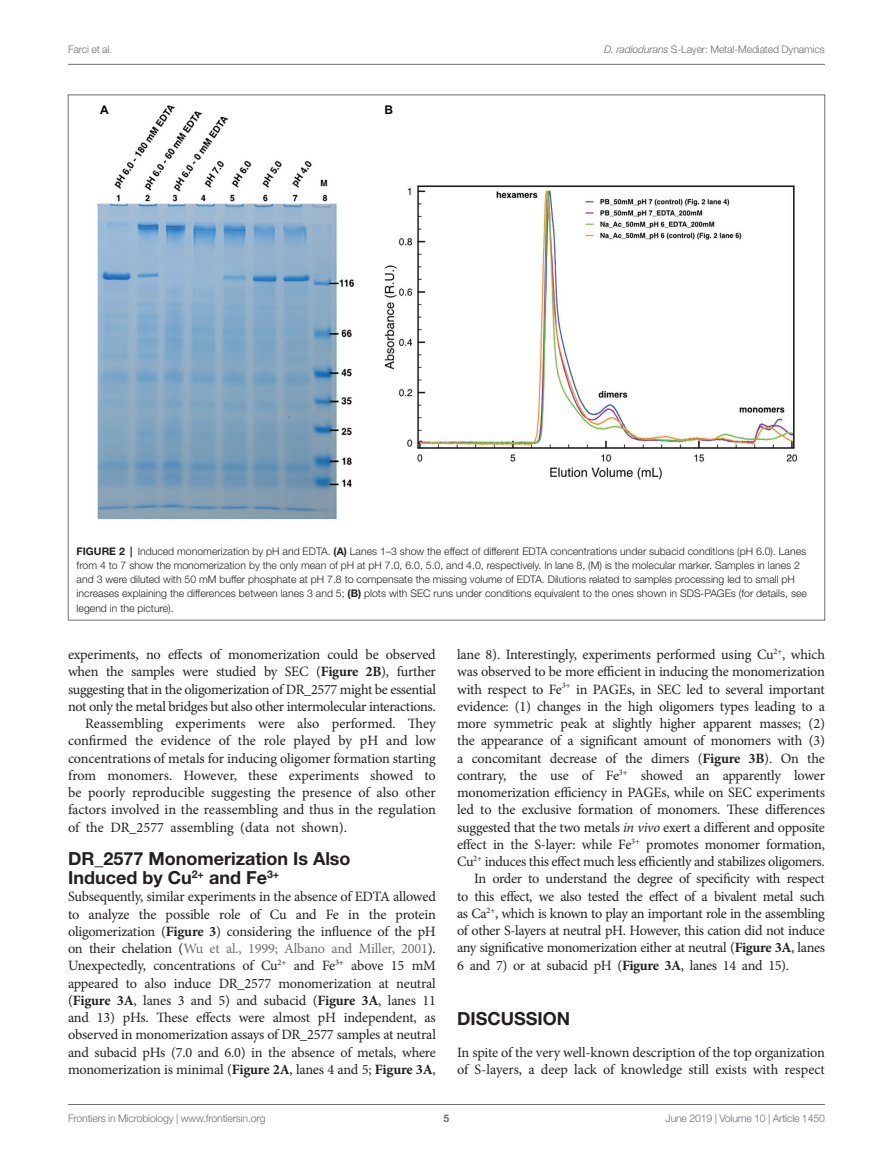
<style>
.page{position:relative;width:893px;height:1170px;background:#fff}
.page>*{position:absolute;margin:0;border:0;box-sizing:border-box;transform-origin:0 0}
.HEAD_2{font:700 18px/18.8px "Helvetica Neue LT Std";color:#231f20}
.HEAD_1{font:700 18px "Helvetica Neue LT Std";color:#231f20}
.TEXT_FLUSH{font:14.25px/17.2px "Minion Pro";letter-spacing:-.02em;color:#231f20;text-align:justify}
.TEXT{font:14.25px/17.2px "Minion Pro";letter-spacing:-.02em;color:#231f20;text-align:justify}
.t1{font:700 12px "Arial";color:#040503}
.FIG_LEG{font:300 10.5px/14.2px "Helvetica Neue LT Std";color:#231f20}
.t2{font:300 10.5px "Helvetica Neue LT Std";letter-spacing:-.015em;color:#6c6d70}
.t3{font:700 10.5px "Helvetica Neue LT Std";color:#6c6d70}
.s1{font-style:italic}
.s2{font-weight:700}
.s3{color:#6c6d70}
</style>
<div class="page">
<hr style="left:68px;top:64px;width:757px;height:1px;background:#6c6d70">
<hr style="left:68px;top:1104px;width:757px;height:1px;background:#6c6d70">
<img style="left:97px;top:105px;width:258px;height:415px">
<img style="left:384px;top:185px;width:413px;height:295px">
<p class="t2" style="left:68px;top:42px;width:46px">Farci et al.</p>
<p class="t2" style="left:604px;top:42px;width:222px"><span class="s1">D. radiodurans</span> S-Layer: Metal-Mediated Dynamics</p>
<p class="t1" style="left:100px;top:102px;width:10px">A</p>
<p class="t1" style="left:384px;top:102px;width:10px">B</p>
<p class="FIG_LEG" style="left:77px;top:543px;width:732px"><span class="s2">FIGURE 2 |</span> Induced monomerization by pH and EDTA. <span class="s2">(A)</span> Lanes 1–3 show the effect of different EDTA concentrations under subacid conditions (pH 6.0). Lanes from 4 to 7 show the monomerization by the only mean of pH at pH 7.0, 6.0, 5.0, and 4.0, respectively. In lane 8, (M) is the molecular marker. Samples in lanes 2 and 3 were diluted with 50 mM buffer phosphate at pH 7.8 to compensate the missing volume of EDTA. Dilutions related to samples processing led to small pH increases explaining the differences between lanes 3 and 5; <span class="s2">(B)</span> plots with SEC runs under conditions equivalent to the ones shown in SDS-PAGEs (for details, see legend in the picture).</p>
<p class="TEXT_FLUSH" style="left:68px;top:646px;width:369px">experiments, no effects of monomerization could be observed when the samples were studied by SEC (<span class="s2">Figure 2B</span>), further suggesting that in the oligomerization of DR_2577 might be essential not only the metal bridges but also other intermolecular interactions.</p>
<p class="TEXT" style="left:68px;top:715px;width:369px;text-indent:17px">Reassembling experiments were also performed. They confirmed the evidence of the role played by pH and low concentrations of metals for inducing oligomer formation starting from monomers. However, these experiments showed to be poorly reproducible suggesting the presence of also other factors involved in the reassembling and thus in the regulation of the DR_2577 assembling (data not shown).</p>
<p class="HEAD_2" style="left:68px;top:849px;width:284px">DR_2577 Monomerization Is Also<br>Induced by Cu<sup>2+</sup> and Fe<sup>3+</sup></p>
<p class="TEXT_FLUSH" style="left:68px;top:888px;width:369px">Subsequently, similar experiments in the absence of EDTA allowed to analyze the possible role of Cu and Fe in the protein oligomerization (<span class="s2">Figure 3</span>) considering the influence of the pH on their chelation (<span class="s3">Wu et al., 1999; Albano and Miller, 2001</span>).<br>Unexpectedly, concentrations of Cu<sup>2+</sup> and Fe<sup>3+</sup> above 15 mM appeared to also induce DR_2577 monomerization at neutral (<span class="s2">Figure 3A</span>, lanes 3 and 5) and subacid (<span class="s2">Figure 3A</span>, lanes 11 and 13) pHs. These effects were almost pH independent, as observed in monomerization assays of DR_2577 samples at neutral and subacid pHs (7.0 and 6.0) in the absence of metals, where monomerization is minimal (<span class="s2">Figure 2A</span>, lanes 4 and 5; <span class="s2">Figure 3A</span>,</p>
<p class="TEXT_FLUSH" style="left:457px;top:646px;width:369px">lane 8). Interestingly, experiments performed using Cu<sup>2+</sup>, which was observed to be more efficient in inducing the monomerization with respect to Fe<sup>3+</sup> in PAGEs, in SEC led to several important evidence: (1) changes in the high oligomers types leading to a more symmetric peak at slightly higher apparent masses; (2) the appearance of a significant amount of monomers with (3) a concomitant decrease of the dimers (<span class="s2">Figure 3B</span>). On the contrary, the use of Fe<sup>3+</sup> showed an apparently lower monomerization efficiency in PAGEs, while on SEC experiments led to the exclusive formation of monomers. These differences suggested that the two metals <span class="s1">in vivo</span> exert a different and opposite effect in the S-layer: while Fe<sup>3+</sup> promotes monomer formation, Cu<sup>2+</sup> induces this effect much less efficiently and stabilizes oligomers.</p>
<p class="TEXT" style="left:457px;top:870px;width:369px;text-indent:17px">In order to understand the degree of specificity with respect to this effect, we also tested the effect of a bivalent metal such as Ca<sup>2+</sup>, which is known to play an important role in the assembling of other S-layers at neutral pH. However, this cation did not induce any significative monomerization either at neutral (<span class="s2">Figure 3A</span>, lanes 6 and 7) or at subacid pH (<span class="s2">Figure 3A</span>, lanes 14 and 15).</p>
<p class="HEAD_1" style="left:457px;top:1007px;width:115px">DISCUSSION</p>
<p class="TEXT_FLUSH" style="left:457px;top:1043px;width:369px">In spite of the very well-known description of the top organization of S-layers, a deep lack of knowledge still exists with respect</p>
<p class="t2" style="left:68px;top:1111px;width:199px">Frontiers in Microbiology | www.frontiersin.org</p>
<p class="t3" style="left:444px;top:1111px;width:7px">5</p>
<p class="t2" style="left:666px;top:1111px;width:161px">June 2019 | Volume 10 | Article 1450</p>
</div>
